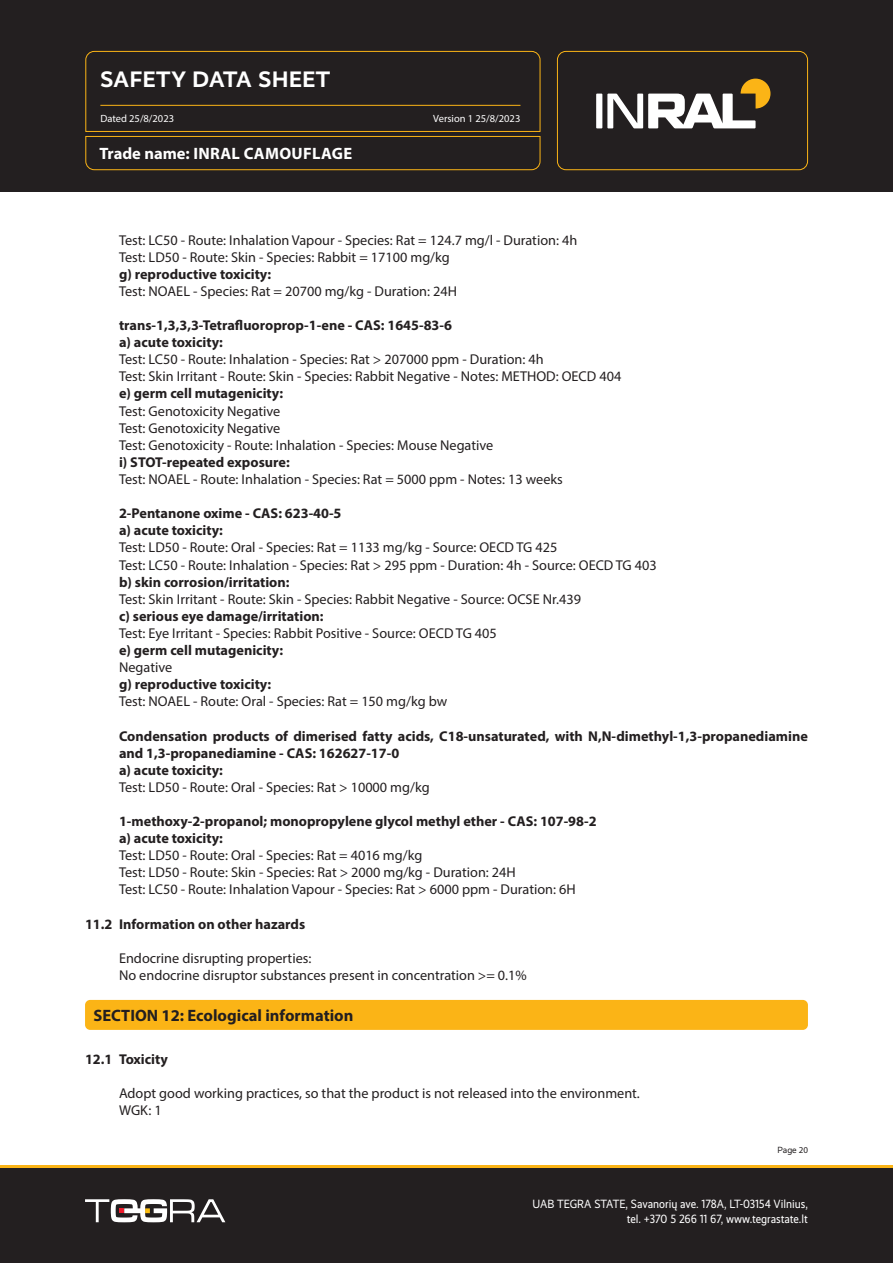
<style>
.page{position:relative;width:893px;height:1263px;background:#fff}
.page>*{position:absolute;margin:0;border:0;box-sizing:border-box;transform-origin:0 0}
.t1{font:700 22.5px "Realist";letter-spacing:.025em;color:#fff}
.Skyrius{font:700 16.5px "Myriad Pro";color:#231f20}
.t2{font:700 16.5px "Myriad Pro";letter-spacing:.02em;color:#fff}
.Tekstas_paprastas{font:14.25px "Myriad Pro";color:#231f20}
.Tekstas_paprastas_Bold{font:700 14.25px/17.1px "Myriad Pro";color:#231f20}
._1_1_skyrius_Boldas{font:700 14.25px "Myriad Pro";color:#231f20}
.t3{font:12px/14.4px "Realist Narrow";color:#fff;text-align:right}
.t4{font:10.5px "Myriad Pro";color:#fff}
.t5{font:9px "Realist";color:#231f20}
.s1{font-family:"Myriad Pro"}
</style>
<div class="page">
<div style="left:0;top:1165px;width:893px;height:98px;background:#231f20"></div>
<div style="left:0;top:0;width:893px;height:191px;background:#231f20"></div>
<svg style="left:85px;top:1199px;width:140px;height:23px"></svg>
<hr style="left:0;top:1165px;width:893px;height:2px;background:#fbb416">
<svg style="left:85px;top:51px;width:456px;height:119px"></svg>
<div style="left:557px;top:51px;width:251px;height:119px;border:1px solid #fbb416;border-radius:9px"></div>
<div style="left:596px;top:94px;width:6px;height:34px;background:#fff"></div>
<svg style="left:607px;top:79px;width:163px;height:49px"></svg>
<div style="left:85px;top:1000px;width:723px;height:30px;background:#fbb416;border-radius:5px"></div>
<h1 class="t1" style="left:100px;top:66px;width:231px">SAFETY DATA SHEET</h1>
<p class="t4" style="left:100px;top:112px;width:75px">Dated 25/8/2023</p>
<p class="t4" style="left:433px;top:112px;width:89px">Version 1 25/8/2023</p>
<p class="t2" style="left:99px;top:142px;width:254px">Trade name: INRAL CAMOUFLAGE</p>
<p class="Tekstas_paprastas" style="left:119px;top:231px;width:460px">Test: LC50 - Route: Inhalation Vapour - Species: Rat = 124.7 mg/l - Duration: 4h</p>
<p class="Tekstas_paprastas" style="left:119px;top:248px;width:332px">Test: LD50 - Route: Skin - Species: Rabbit = 17100 mg/kg</p>
<p class="Tekstas_paprastas_Bold" style="left:119px;top:265px;width:154px">g) reproductive toxicity:</p>
<p class="Tekstas_paprastas" style="left:119px;top:282px;width:339px">Test: NOAEL - Species: Rat = 20700 mg/kg - Duration: 24H</p>
<p class="Tekstas_paprastas_Bold" style="left:119px;top:316px;width:334px">trans-1,3,3,3-Tetrafluoroprop-1-ene - CAS: 1645-83-6</p>
<p class="Tekstas_paprastas_Bold" style="left:119px;top:333px;width:105px">a) acute toxicity:</p>
<p class="Tekstas_paprastas" style="left:119px;top:351px;width:426px">Test: LC50 - Route: Inhalation - Species: Rat &gt; 207000 ppm - Duration: 4h</p>
<p class="Tekstas_paprastas" style="left:119px;top:368px;width:504px">Test: Skin Irritant - Route: Skin - Species: Rabbit Negative - Notes: METHOD: OECD 404</p>
<p class="Tekstas_paprastas_Bold" style="left:119px;top:385px;width:166px">e) germ cell mutagenicity:</p>
<p class="Tekstas_paprastas" style="left:119px;top:402px;width:163px">Test: Genotoxicity Negative</p>
<p class="Tekstas_paprastas" style="left:119px;top:419px;width:163px">Test: Genotoxicity Negative</p>
<p class="Tekstas_paprastas" style="left:119px;top:436px;width:376px">Test: Genotoxicity - Route: Inhalation - Species: Mouse Negative</p>
<p class="Tekstas_paprastas_Bold" style="left:119px;top:453px;width:172px">i) STOT-repeated exposure:</p>
<p class="Tekstas_paprastas" style="left:119px;top:470px;width:445px">Test: NOAEL - Route: Inhalation - Species: Rat = 5000 ppm - Notes: 13 weeks</p>
<p class="Tekstas_paprastas_Bold" style="left:119px;top:504px;width:224px">2-Pentanone oxime - CAS: 623-40-5</p>
<p class="Tekstas_paprastas_Bold" style="left:119px;top:521px;width:105px">a) acute toxicity:</p>
<p class="Tekstas_paprastas" style="left:119px;top:539px;width:440px">Test: LD50 - Route: Oral - Species: Rat = 1133 mg/kg - Source: OECD TG 425</p>
<p class="Tekstas_paprastas" style="left:119px;top:556px;width:539px">Test: LC50 - Route: Inhalation - Species: Rat &gt; 295 ppm - Duration: 4h - Source: OECD TG 403</p>
<p class="Tekstas_paprastas_Bold" style="left:119px;top:573px;width:172px">b) skin corrosion/irritation:</p>
<p class="Tekstas_paprastas" style="left:119px;top:590px;width:463px">Test: Skin Irritant - Route: Skin - Species: Rabbit Negative - Source: OCSE Nr.439</p>
<p class="Tekstas_paprastas_Bold" style="left:119px;top:607px;width:206px">c) serious eye damage/irritation:</p>
<p class="Tekstas_paprastas" style="left:119px;top:624px;width:379px">Test: Eye Irritant - Species: Rabbit Positive - Source: OECD TG 405</p>
<p class="Tekstas_paprastas_Bold" style="left:119px;top:641px;width:166px">e) germ cell mutagenicity:</p>
<p class="Tekstas_paprastas" style="left:119px;top:658px;width:55px">Negative</p>
<p class="Tekstas_paprastas_Bold" style="left:119px;top:675px;width:154px">g) reproductive toxicity:</p>
<p class="Tekstas_paprastas" style="left:119px;top:693px;width:330px">Test: NOAEL - Route: Oral - Species: Rat = 150 mg/kg bw</p>
<p class="Tekstas_paprastas_Bold" style="left:119px;top:727px;width:690px">Condensation products of dimerised fatty acids, C18-unsaturated, with N,N-dimethyl-1,3-propanediamine and 1,3-propanediamine - CAS: 162627-17-0</p>
<p class="Tekstas_paprastas_Bold" style="left:119px;top:761px;width:105px">a) acute toxicity:</p>
<p class="Tekstas_paprastas" style="left:119px;top:778px;width:312px">Test: LD50 - Route: Oral - Species: Rat &gt; 10000 mg/kg</p>
<p class="Tekstas_paprastas_Bold" style="left:119px;top:812px;width:479px">1-methoxy-2-propanol; monopropylene glycol methyl ether - CAS: 107-98-2</p>
<p class="Tekstas_paprastas_Bold" style="left:119px;top:829px;width:105px">a) acute toxicity:</p>
<p class="Tekstas_paprastas" style="left:119px;top:847px;width:305px">Test: LD50 - Route: Oral - Species: Rat = 4016 mg/kg</p>
<p class="Tekstas_paprastas" style="left:119px;top:864px;width:398px">Test: LD50 - Route: Skin - Species: Rat &gt; 2000 mg/kg - Duration: 24H</p>
<p class="Tekstas_paprastas" style="left:119px;top:881px;width:458px">Test: LC50 - Route: Inhalation Vapour - Species: Rat &gt; 6000 ppm - Duration: 6H</p>
<p class="_1_1_skyrius_Boldas" style="left:85px;top:914px;width:222px">11.2 Information on other hazards</p>
<p class="Tekstas_paprastas" style="left:119px;top:949px;width:194px">Endocrine disrupting properties:</p>
<p class="Tekstas_paprastas" style="left:119px;top:966px;width:409px">No endocrine disruptor substances present in concentration &gt;= 0.1%</p>
<p class="Skyrius" style="left:94px;top:1005px;width:261px">SECTION 12: Ecological information</p>
<p class="_1_1_skyrius_Boldas" style="left:85px;top:1050px;width:84px">12.1 Toxicity</p>
<p class="Tekstas_paprastas" style="left:119px;top:1085px;width:522px">Adopt good working practices, so that the product is not released into the environment.</p>
<p class="Tekstas_paprastas" style="left:119px;top:1102px;width:44px">WGK: 1</p>
<p class="t5" style="left:778px;top:1145px;width:32px">Page <span class="s1">20</span></p>
<p class="t3" style="left:532px;top:1197px;width:277px">UAB TEGRA STATE, Savanorių ave. 178A, LT-03154 Vilnius, tel. +370 5 266 11 67, www.tegrastate.lt</p>
</div>
